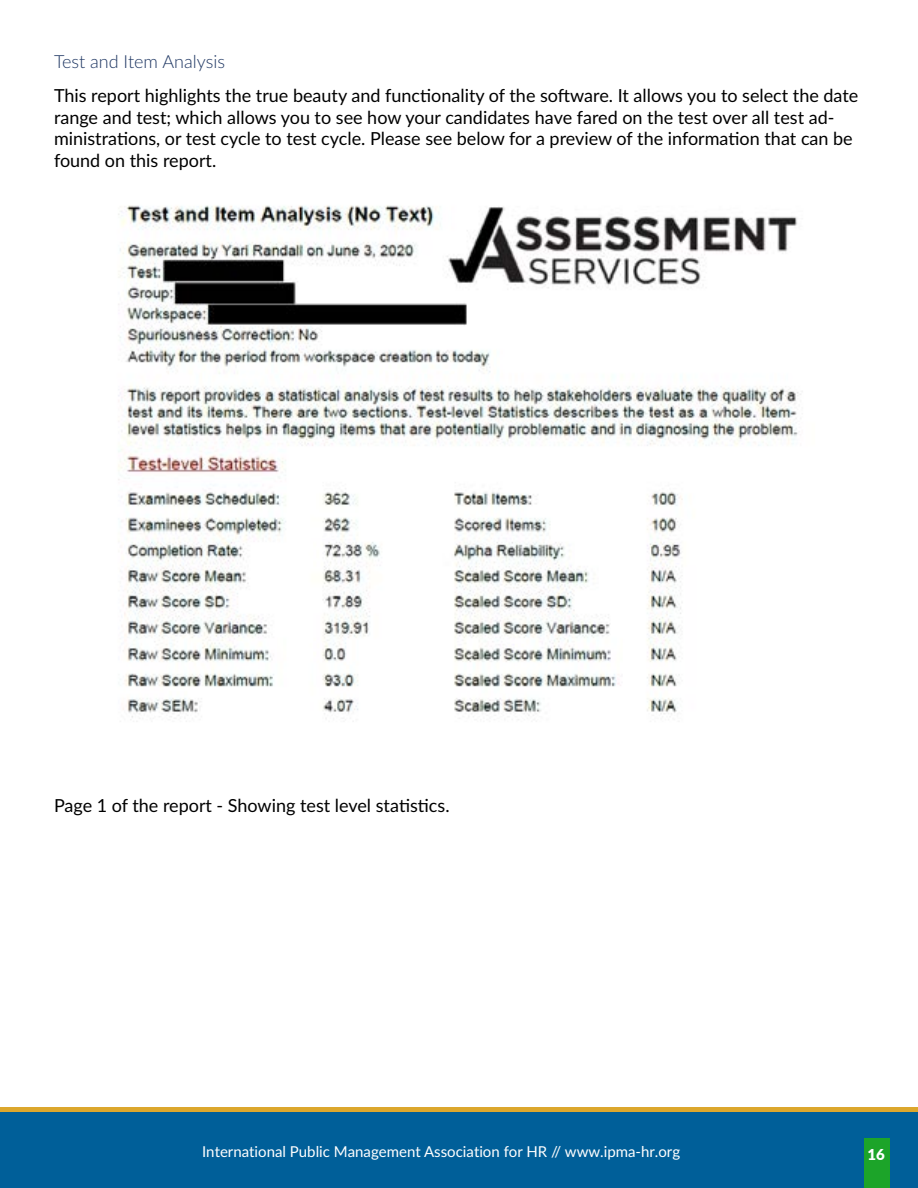
<style>
.page{position:relative;width:918px;height:1188px;background:#fff}
.page>*{position:absolute;margin:0;border:0;box-sizing:border-box;transform-origin:0 0}
.t1{font:18px/21.6px "Lato";color:#000}
.t2{font:300 18px "Lato";color:#1f3763}
.t3{font:15px "Lato";color:#fff}
.t4{font:900 15px "Lato";color:#fff}
</style>
<div class="page">
<div style="left:0;top:1112px;width:918px;height:76px;background:#005f99"></div>
<div style="left:0;top:1107px;width:918px;height:5px;background:#dca72d"></div>
<div style="left:864px;top:1138px;width:25px;height:50px;background:#1ca429"></div>
<img style="left:118px;top:205px;width:683px;height:515px">
<p class="t2" style="left:54px;top:49px;width:172px">Test and Item Analysis</p>
<p class="t1" style="left:54px;top:84px;width:806px">This report highlights the true beauty and functionality of the software. It allows you to select the date range and test; which allows you to see how your candidates have fared on the test over all test ad&shy;ministrations, or test cycle to test cycle. Please see below for a preview of the information that can be found on this report.</p>
<p class="t1" style="left:54px;top:794px;width:397px">Page 1 of the report - Showing test level statistics.</p>
<p class="t3" style="left:202px;top:1140px;width:480px">International Public Management Association for HR // www.ipma-hr.org</p>
<p class="t4" style="left:868px;top:1143px;width:19px">16</p>
</div>
